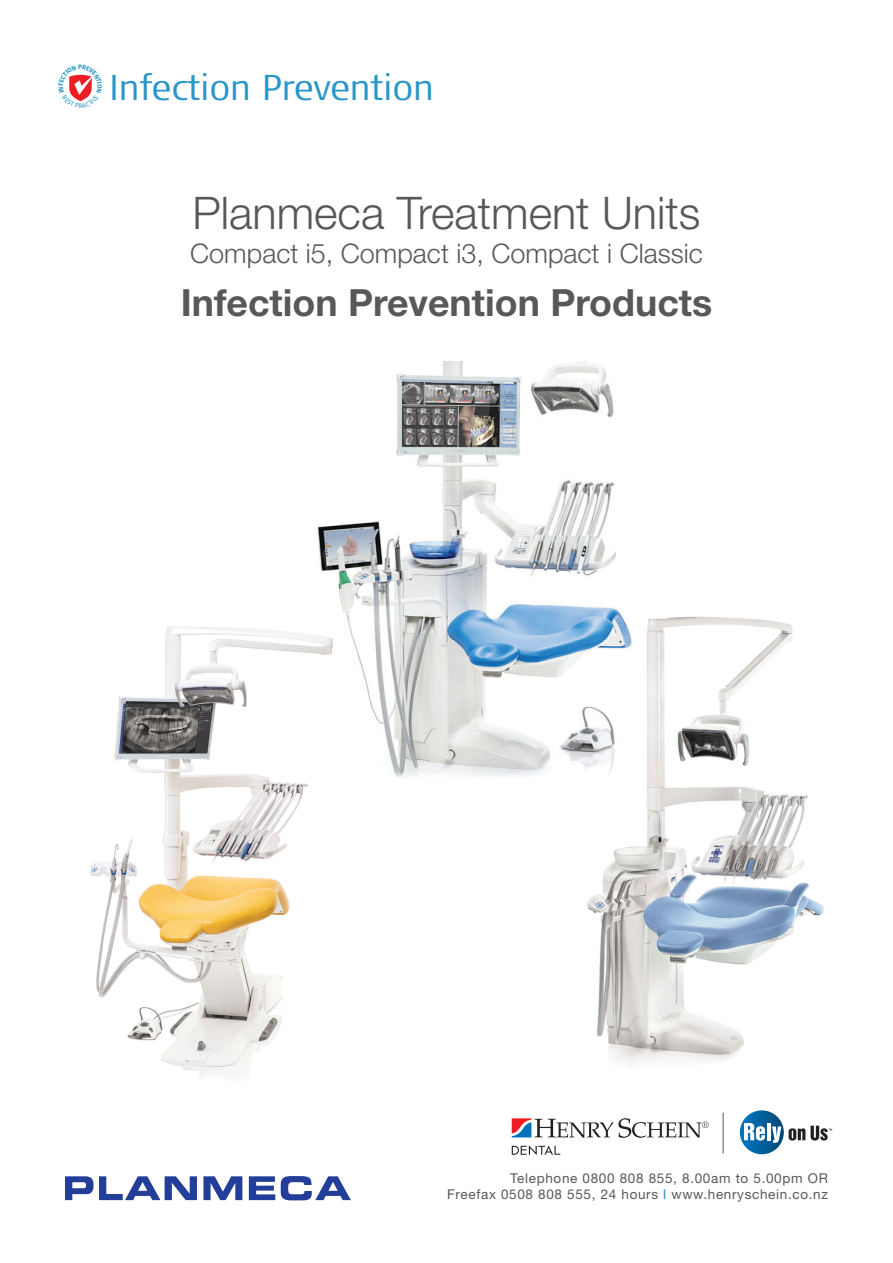
<style>
.page{position:relative;width:893px;height:1263px;background:#fff}
.page>*{position:absolute;margin:0;border:0;box-sizing:border-box;transform-origin:0 0}
.t1{font:300 45px "Helvetica Neue LT Std";color:#57585a}
.t2{font:700 37.5px "Helvetica Neue LT Std";color:#57585a}
.t3{font:300 35.85px "Signa Cond";letter-spacing:-.01em;color:#2996c9;scale:1.12 1}
.t4{font:300 27px "Helvetica Neue LT Std";color:#57585a}
.t5{font:13.5px/16.2px "Helvetica Neue LT Std";letter-spacing:.05em;color:#57585a;text-align:right}
.s1{color:#2783c5}
</style>
<div class="page">
<img style="left:587px;top:616px;width:237px;height:448px">
<img style="left:317px;top:362px;width:322px;height:419px">
<img style="left:89px;top:610px;width:249px;height:467px">
<svg style="left:739px;top:1110px;width:44px;height:44px"></svg>
<svg style="left:744px;top:1123px;width:21px;height:18px"></svg>
<hr style="left:767px;top:1123px;width:3px;height:17px;background:#fff">
<svg style="left:772px;top:1127px;width:9px;height:16px"></svg>
<svg style="left:788px;top:1126px;width:44px;height:15px"></svg>
<svg style="left:511px;top:1118px;width:197px;height:20px"></svg>
<svg style="left:511px;top:1145px;width:49px;height:10px"></svg>
<hr style="left:722px;top:1113px;width:1px;height:40px;background:#57585a">
<svg style="left:65px;top:1176px;width:28px;height:24px"></svg>
<svg style="left:99px;top:1176px;width:98px;height:24px"></svg>
<svg style="left:203px;top:1176px;width:39px;height:24px"></svg>
<svg style="left:249px;top:1176px;width:26px;height:24px"></svg>
<svg style="left:281px;top:1176px;width:70px;height:24px"></svg>
<svg style="left:69px;top:74px;width:23px;height:27px"></svg>
<h3 class="t3" style="left:110px;top:68px;width:291px">Infection Prevention</h3>
<h1 class="t1" style="left:192px;top:197px;width:509px">Planmeca Treatment Units</h1>
<h3 class="t4" style="left:190px;top:244px;width:514px">Compact i5, Compact i3, Compact i Classic</h3>
<h2 class="t2" style="left:181px;top:289px;width:533px">Infection Prevention Products</h2>
<p class="t5" style="left:447px;top:1172px;width:382px">Telephone 0800 808 855, 8.00am to 5.00pm OR<br>Freefax 0508 808 555, 24 hours <span class="s1">l</span> www.henryschein.co.nz</p>
</div>
